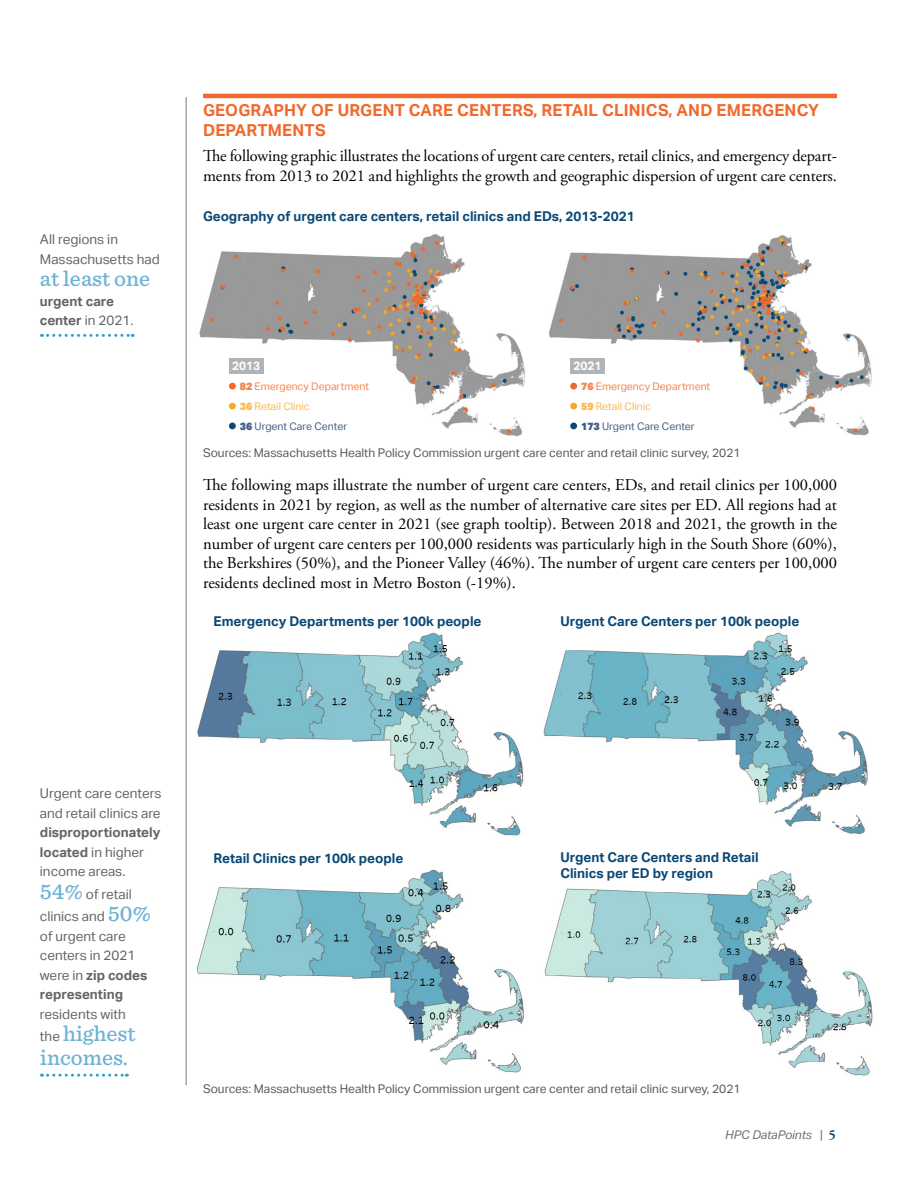
<style>
.page{position:relative;width:918px;height:1188px;background:#fff}
.page>*{position:absolute;margin:0;border:0;box-sizing:border-box;transform-origin:0 0}
.t1{font:500 22.5px/24px "Sentinel";color:#6fb2d3}
.t2{font:16.5px/19.5px "Adobe Garamond Pro";letter-spacing:-.005em;color:#000}
.t3{font:700 16.5px/19.8px "Aktiv Grotesk";letter-spacing:.01em;color:#f2682b}
.t4{font:700 13.5px/16.2px "Aktiv Grotesk";color:#0a4875}
.t5{font:13.5px/19.5px "Aktiv Grotesk";color:#636466}
.t6{font:700 13.5px/19.5px "Aktiv Grotesk";color:#636466}
.t7{font:12px "Aktiv Grotesk";color:#58595b}
.t8{font:italic 12px "Aktiv Grotesk";color:#6d6e71}
.t9{font:700 12px "Aktiv Grotesk";color:#fff}
.t10{font:10.5px/20px "Aktiv Grotesk";color:#f5854e}
.s1{font-weight:400}
.s2{font-weight:900}
.s3{font-weight:900;color:#fcb852}
.s4{color:#fcb852}
.s5{font-weight:900;color:#435f87}
.s6{color:#435f87}
.s7{font-family:"Sentinel";font-weight:500;font-size:22.5px;color:#6fb2d3}
.s8{font-weight:700}
.s9{font-family:"Aktiv Grotesk";font-weight:400;font-size:13.5px;color:#636466}
.s10{font-style:normal}
.s11{font-family:"Adobe Garamond Pro";font-weight:700;font-style:normal;font-size:13.5px;color:#0a4875}
</style>
<div class="page">
<hr style="left:186px;top:97px;width:1px;height:988px;background:#77787b">
<hr style="left:203px;top:94px;width:634px;height:4px;background:#f2682b">
<img style="left:199px;top:234px;width:326px;height:203px">
<img style="left:549px;top:235px;width:323px;height:201px">
<div style="left:190px;top:351px;width:136px;height:96px;background:#fff"></div>
<div style="left:537px;top:352px;width:155px;height:97px;background:#fff"></div>
<div style="left:502px;top:226px;width:48px;height:96px;background:#fff"></div>
<div style="left:845px;top:220px;width:48px;height:96px;background:#fff"></div>
<div style="left:229px;top:383px;width:7px;height:7px;background:#f2682b;border-radius:50%"></div>
<div style="left:229px;top:403px;width:7px;height:6px;background:#faa821;border-radius:50%"></div>
<div style="left:229px;top:423px;width:7px;height:6px;background:#0a4875;border-radius:50%"></div>
<div style="left:570px;top:383px;width:7px;height:7px;background:#f2682b;border-radius:50%"></div>
<div style="left:570px;top:403px;width:7px;height:6px;background:#faa821;border-radius:50%"></div>
<div style="left:570px;top:423px;width:7px;height:6px;background:#0a4875;border-radius:50%"></div>
<div style="left:229px;top:358px;width:35px;height:16px;background:#b1b4b6"></div>
<div style="left:570px;top:358px;width:35px;height:16px;background:#b1b4b6"></div>
<img style="left:197px;top:632px;width:327px;height:204px">
<img style="left:543px;top:632px;width:325px;height:202px">
<img style="left:196px;top:869px;width:328px;height:204px">
<img style="left:544px;top:871px;width:329px;height:205px">
<svg style="left:48px;top:334px;width:85px;height:3px"></svg>
<svg style="left:48px;top:1074px;width:79px;height:3px"></svg>
<p class="t5" style="left:40px;top:230px;width:121px">All regions in<br>Massachusetts had</p>
<h1 class="t1" style="left:40px;top:265px;width:112px">at least one</h1>
<p class="t6" style="left:40px;top:291px;width:95px">urgent care center <span class="s1">in 2021.</span></p>
<p class="t3" style="left:203px;top:101px;width:618px">GEOGRAPHY OF URGENT CARE CENTERS, RETAIL CLINICS, AND EMERGENCY<br>DEPARTMENTS</p>
<p class="t2" style="left:203px;top:147px;width:635px">The following graphic illustrates the locations of urgent care centers, retail clinics, and emergency depart&shy;ments from 2013 to 2021 and highlights the growth and geographic dispersion of urgent care centers.</p>
<p class="t4" style="left:203px;top:208px;width:433px">Geography of urgent care centers, retail clinics and EDs, 2013-2021</p>
<p class="t9" style="left:232px;top:359px;width:30px">2013</p>
<p class="t9" style="left:573px;top:359px;width:30px">2021</p>
<p class="t10" style="left:240px;top:376px;width:131px"><span class="s2">82</span> Emergency Department<br><span class="s3">36</span> <span class="s4">Retail Clinic<br></span><span class="s5">36</span> <span class="s6">Urgent Care Center</span></p>
<p class="t10" style="left:581px;top:376px;width:131px"><span class="s2">76</span> Emergency Department<br><span class="s3">59</span> <span class="s4">Retail Clinic<br></span><span class="s5">173</span> <span class="s6">Urgent Care Center</span></p>
<p class="t7" style="left:203px;top:446px;width:539px">Sources: Massachusetts Health Policy Commission urgent care center and retail clinic survey, 2021</p>
<p class="t2" style="left:203px;top:476px;width:636px;text-align:justify">The following maps illustrate the number of urgent care centers, EDs, and retail clinics per 100,000 residents in 2021 by region, as well as the number of alternative care sites per ED. All regions had at least one urgent care center in 2021 (see graph tooltip). Between 2018 and 2021, the growth in the number of urgent care centers per 100,000 residents was particularly high in the South Shore (60%), the Berkshires (50%), and the Pioneer Valley (46%). The number of urgent care centers per 100,000 residents declined most in Metro Boston (-19%).</p>
<p class="t4" style="left:214px;top:613px;width:270px">Emergency Departments per 100k people</p>
<p class="t4" style="left:560px;top:613px;width:241px">Urgent Care Centers per 100k people</p>
<p class="t5" style="left:40px;top:784px;width:123px">Urgent care centers and retail clinics are</p>
<p class="t6" style="left:40px;top:823px;width:122px">disproportionately located <span class="s1">in higher income areas.</span></p>
<p class="t5" style="left:40px;top:883px;width:112px;line-height:22.5px"><span class="s7">54%</span> of retail clinics and <span class="s7">50%</span></p>
<p class="t5" style="left:40px;top:926px;width:109px">of urgent care centers in 2021 were in <span class="s8">zip codes representing</span></p>
<p class="t5" style="left:40px;top:1004px;width:87px">residents with</p>
<h1 class="t1" style="left:40px;top:1020px;width:97px"><span class="s9">the</span> highest incomes.</h1>
<p class="t4" style="left:214px;top:850px;width:191px">Retail Clinics per 100k people</p>
<p class="t4" style="left:560px;top:849px;width:200px">Urgent Care Centers and Retail<br>Clinics per ED by region</p>
<p class="t7" style="left:203px;top:1082px;width:539px">Sources: Massachusetts Health Policy Commission urgent care center and retail clinic survey, 2021</p>
<p class="t8" style="left:725px;top:1128px;width:112px">HPC DataPoints <span class="s10">|</span> <span class="s11">5</span></p>
</div>
